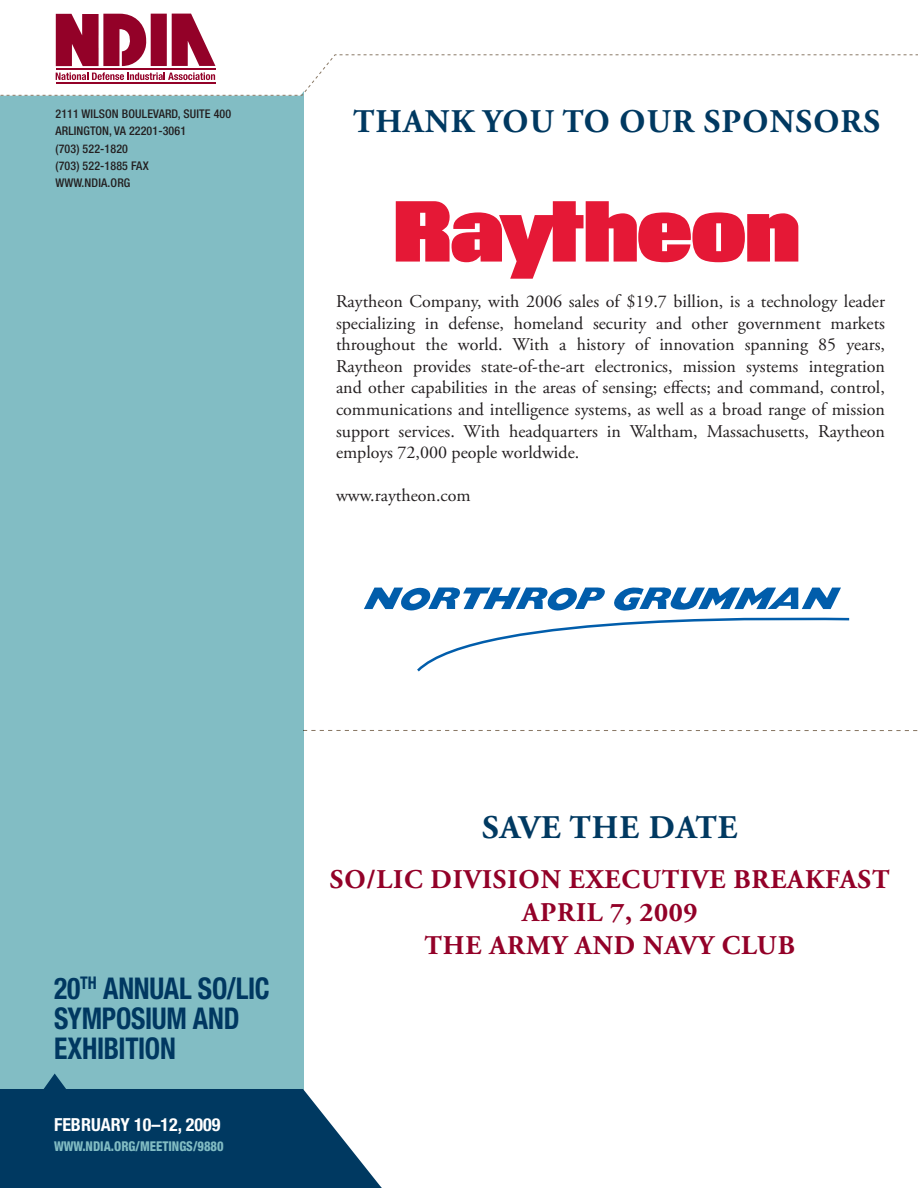
<style>
.page{position:relative;width:918px;height:1188px;background:#fff}
.page>*{position:absolute;margin:0;border:0;box-sizing:border-box;transform-origin:0 0}
.t1{font:700 33px "Adobe Garamond Pro";letter-spacing:.035em;color:#003961}
.t2{font:700 condensed 30px "Helvetica Neue LT Std";letter-spacing:-.005em;color:#003861;scale:.92 1}
.t3{font:700 27px "Adobe Garamond Pro";letter-spacing:.035em;color:#930128}
.t4{font:18px/21.6px "Adobe Garamond Pro";color:#231f20;text-align:justify}
.t5{font:700 condensed 18px "Helvetica Neue LT Std";color:#fff}
.t6{font:800 condensed 13.5px "Helvetica Neue LT Std";color:#81bcc3;scale:.93 1}
.t7{font:500 condensed 12px "Helvetica Neue LT Std";letter-spacing:.01em;color:#231f20}
</style>
<div class="page">
<div style="left:0;top:1px;width:304px;height:1187px;background:#82bdc4"></div>
<div style="left:0;top:1px;width:304px;height:13px;background:#fff"></div>
<svg style="left:0;top:14px;width:918px;height:82px"></svg>
<hr style="left:56px;top:82px;width:159px;height:2px;background:#930128">
<svg style="left:0;top:1074px;width:382px;height:114px"></svg>
<svg style="left:396px;top:201px;width:402px;height:78px"></svg>
<svg style="left:364px;top:587px;width:486px;height:85px"></svg>
<svg style="left:303px;top:730px;width:614px;height:1px"></svg>
<p class="t7" style="left:56px;top:107px;width:99px">2111 WILSON BOULEVAR</p>
<p class="t7" style="left:172px;top:107px;width:61px">D, SUITE 400</p>
<p class="t7" style="left:56px;top:124px;width:132px">ARLINGTON, VA 22201-3061</p>
<p class="t7" style="left:56px;top:141px;width:74px">(703) 522-1820</p>
<p class="t7" style="left:56px;top:159px;width:95px">(703) 522-1885 FAX</p>
<p class="t7" style="left:56px;top:176px;width:10px">WWW</p>
<p class="t7" style="left:82px;top:176px;width:50px">.NDIA.ORG</p>
<p class="t1" style="left:353px;top:102px;width:529px">THANK YOU TO OUR SPONSORS</p>
<p class="t4" style="left:336px;top:291px;width:551px">Raytheon Company, with 2006 sales of $19.7 billion, is a technology leader specializing in defense, homeland security and other government markets throughout the world. With a history of innovation spanning 85 years, Raytheon provides state-of-the-art electronics, mission systems integration and other capabilities in the areas of sensing; effects; and command, control, communications and intelligence systems, as well as a broad range of mission support services. With headquarters in Waltham, Massachusetts, Raytheon employs 72,000 people worldwide.</p>
<p class="t4" style="left:336px;top:486px;width:136px">www.raytheon.com</p>
<p class="t2" style="left:54px;top:971px;width:211px">20<sup>TH</sup> ANNUAL SO/LIC</p>
<p class="t2" style="left:54px;top:1001px;width:17px">SYMPOSIUM</p>
<p class="t2" style="left:193px;top:1001px;width:52px">AN D</p>
<p class="t2" style="left:54px;top:1031px;width:60px">EXHIBITION</p>
<p class="t5" style="left:54px;top:1114px;width:168px">FEBRUARY 10–12, 2009</p>
<p class="t6" style="left:54px;top:1138px;width:184px">WWW.NDIA.ORG/MEETINGS/9880</p>
<p class="t1" style="left:482px;top:809px;width:257px">SAVE THE DATE</p>
<p class="t3" style="left:330px;top:864px;width:169px">SO/LIC DIVISION</p>
<p class="t3" style="left:569px;top:864px;width:71px">EXECUTI</p>
<p class="t3" style="left:691px;top:864px;width:167px">VE BREAKFAST</p>
<p class="t3" style="left:522px;top:897px;width:35px">APRIL</p>
<p class="t3" style="left:610px;top:897px;width:88px">7, 2009</p>
<p class="t3" style="left:425px;top:930px;width:317px">TH E ARMY AN D NAVY CLUB</p>
</div>
